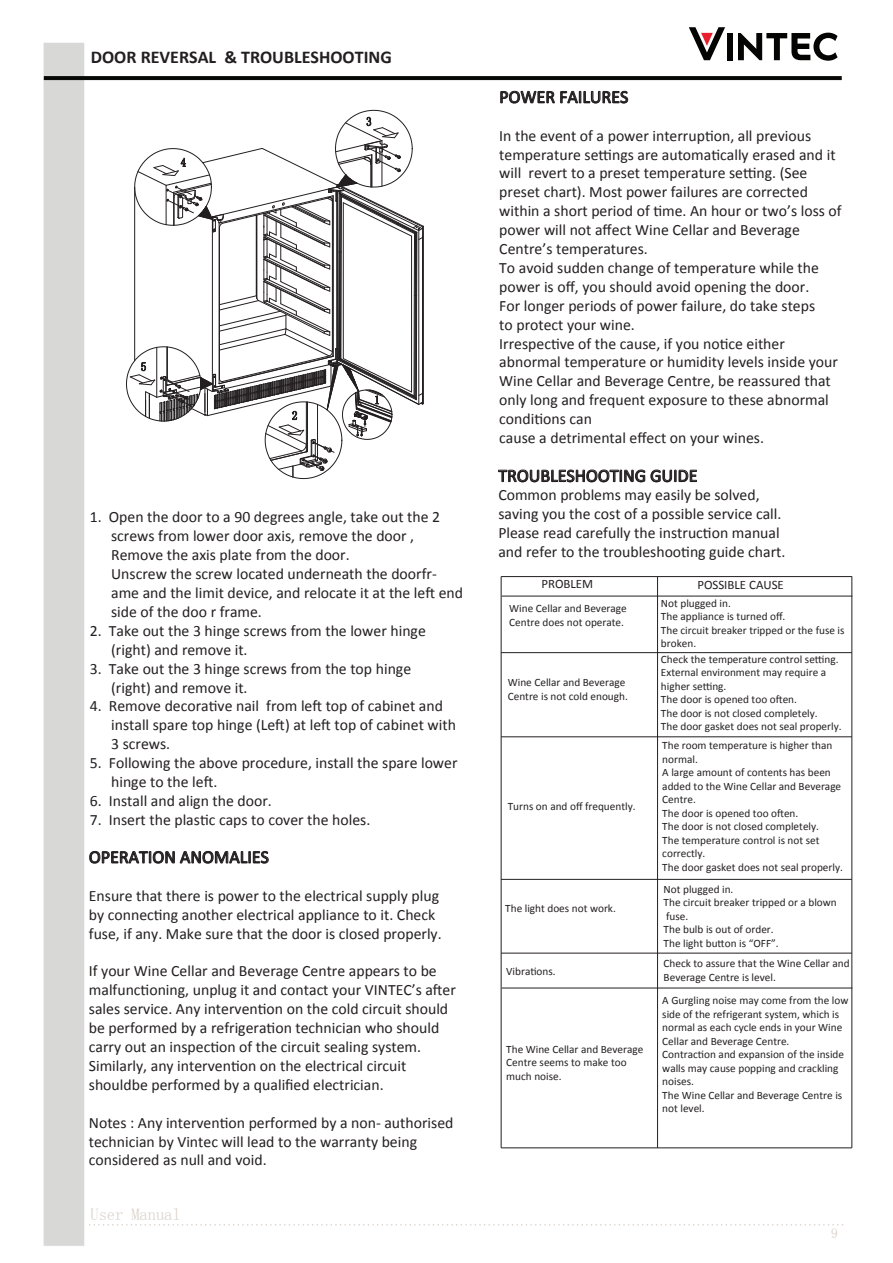
<style>
.page{position:relative;width:893px;height:1263px;background:#fff}
.page>*{position:absolute;margin:0;border:0;box-sizing:border-box;transform-origin:0 0}
.t1{font:18px "Calibri";color:#231f20}
.t2{font:700 18px "Calibri";color:#231f20}
.t3{font:700 16.5px "Adrianna";color:#d8d0c9}
.t4{font:15.75px/18.9px "Calibri";color:#231f20}
.t5{font:700 13.5px "Adrianna";color:#d8d0c9}
.t6{font:12.9px "Calibri";color:#231f20}
.t7{font:11.25px/13.5px "Calibri";color:#231f20}
</style>
<div class="page">
<div style="left:43px;top:42px;width:42px;height:1204px;background:#d8d8d7;border:1px solid #fff"></div>
<svg style="left:44px;top:76px;width:798px;height:4px;fill:#0a0c0a"></svg>
<svg style="left:89px;top:850px;width:180px;height:14px"></svg>
<svg style="left:126px;top:110px;width:298px;height:369px"></svg>
<svg style="left:500px;top:90px;width:128px;height:14px"></svg>
<svg style="left:498px;top:470px;width:147px;height:12px"></svg>
<svg style="left:651px;top:470px;width:46px;height:12px"></svg>
<hr style="left:501px;top:576px;width:351px;height:1px;background:#231f20">
<hr style="left:501px;top:652px;width:351px;height:1px;background:#231f20">
<hr style="left:501px;top:736px;width:351px;height:1px;background:#231f20">
<hr style="left:501px;top:879px;width:351px;height:1px;background:#231f20">
<hr style="left:501px;top:953px;width:351px;height:1px;background:#231f20">
<hr style="left:501px;top:1147px;width:351px;height:1px;background:#231f20">
<hr style="left:657px;top:576px;width:1px;height:572px;background:#231f20">
<hr style="left:502px;top:988px;width:350px;height:1px;background:#231f20">
<hr style="left:502px;top:596px;width:350px;height:1px;background:#231f20">
<hr style="left:501px;top:576px;width:1px;height:572px;background:#231f20">
<hr style="left:851px;top:576px;width:1px;height:572px;background:#231f20">
<div style="left:727px;top:33px;width:6px;height:27px;background:#040503"></div>
<svg style="left:738px;top:33px;width:100px;height:28px"></svg>
<svg style="left:689px;top:27px;width:36px;height:33px"></svg>
<svg style="left:90px;top:1224px;width:753px;height:1px"></svg>
<p class="t2" style="left:91px;top:45px;width:302px">DOOR REVERSAL &amp; TROUBLESHOOTING</p>
<p class="t4" style="left:111px;top:508px;width:353px;text-indent:-21px">1. Open the door to a 90 degrees angle, take out the 2 screws from lower door axis, remove the door , Remove the axis plate from the door.<br>Unscrew the screw located underneath the doorfr&shy;ame and the limit device, and relocate it at the left end side of the doo r frame.</p>
<p class="t4" style="left:111px;top:621px;width:316px;text-indent:-21px">2. Take out the 3 hinge screws from the lower hinge (right) and remove it.</p>
<p class="t4" style="left:111px;top:659px;width:302px;text-indent:-21px">3. Take out the 3 hinge screws from the top hinge (right) and remove it.</p>
<p class="t4" style="left:111px;top:697px;width:346px;text-indent:-21px">4. Remove decorative nail from left top of cabinet and install spare top hinge (Left) at left top of cabinet with<br>3 screws.</p>
<p class="t4" style="left:111px;top:753px;width:348px;text-indent:-21px">5. Following the above procedure, install the spare lower hinge to the left.</p>
<p class="t4" style="left:90px;top:791px;width:184px">6. Install and align the door.</p>
<p class="t4" style="left:90px;top:810px;width:282px">7. Insert the plastic caps to cover the holes.</p>
<p class="t1" style="left:89px;top:846px;width:182px">OPERATION ANOMALIES</p>
<p class="t4" style="left:89px;top:886px;width:354px">Ensure that there is power to the electrical supply plug by connecting another electrical appliance to it. Check fuse, if any. Make sure that the door is closed properly.</p>
<p class="t4" style="left:89px;top:962px;width:369px">If your Wine Cellar and Beverage Centre appears to be malfunctioning, unplug it and contact your VINTEC’s after sales service. Any intervention on the cold circuit should be performed by a refrigeration technician who should carry out an inspection of the circuit sealing system.<br>Similarly, any intervention on the electrical circuit shouldbe performed by a qualified electrician.</p>
<p class="t4" style="left:89px;top:1113px;width:366px">Notes : Any intervention performed by a non- authorised technician by Vintec will lead to the warranty being considered as null and void.</p>
<p class="t3" style="left:91px;top:1205px;width:92px">User Manual</p>
<p class="t1" style="left:499px;top:85px;width:131px">POWER FAILURES</p>
<p class="t4" style="left:499px;top:126px;width:344px">In the event of a power interruption, all previous temperature settings are automatically erased and it will revert to a preset temperature setting. (See preset chart). Most power failures are corrected within a short period of time. An hour or two’s loss of power will not affect Wine Cellar and Beverage Centre’s temperatures.<br>To avoid sudden change of temperature while the power is off, you should avoid opening the door.<br>For longer periods of power failure, do take steps<br>to protect your wine.<br>Irrespective of the cause, if you notice either abnormal temperature or humidity levels inside your Wine Cellar and Beverage Centre, be reassured that only long and frequent exposure to these abnormal conditions can<br>cause a detrimental effect on your wines.</p>
<p class="t1" style="left:498px;top:464px;width:201px">TROUBLESHOOTING GUIDE</p>
<p class="t4" style="left:498px;top:486px;width:289px">Common problems may easily be solved, saving you the cost of a possible service call.<br>Please read carefully the instruction manual and refer to the troubleshooting guide chart.</p>
<p class="t6" style="left:541px;top:576px;width:53px">PROBLEM</p>
<p class="t6" style="left:697px;top:576px;width:88px">POSSIBLE CAUSE</p>
<p class="t7" style="left:509px;top:602px;width:119px">Wine Cellar and Beverage<br>Centre does not operate.</p>
<p class="t7" style="left:661px;top:596px;width:185px">Not plugged in.<br>The appliance is turned off.<br>The circuit breaker tripped or the fuse is broken.</p>
<p class="t7" style="left:661px;top:652px;width:182px">Check the temperature control setting.<br>External environment may require a higher setting.<br>The door is opened too often.<br>The door is not closed completely.<br>The door gasket does not seal properly.</p>
<p class="t7" style="left:662px;top:739px;width:182px">The room temperature is higher than normal.<br>A large amount of contents has been added to the Wine Cellar and Beverage<br>Centre.<br>The door is opened too often.<br>The door is not closed completely.<br>The temperature control is not set correctly.<br>The door gasket does not seal properly.</p>
<p class="t7" style="left:664px;top:882px;width:175px">Not plugged in.<br>The circuit breaker tripped or a blown fuse.<br>The bulb is out of order.<br>The light button is “OFF”.</p>
<p class="t7" style="left:664px;top:956px;width:187px">Check to assure that the Wine Cellar and<br>Beverage Centre is level.</p>
<p class="t7" style="left:662px;top:993px;width:188px">A Gurgling noise may come from the low side of the refrigerant system, which is normal as each cycle ends in your Wine<br>Cellar and Beverage Centre.<br>Contraction and expansion of the inside walls may cause popping and crackling noises.<br>The Wine Cellar and Beverage Centre is not level.</p>
<p class="t7" style="left:508px;top:676px;width:122px">Wine Cellar and Beverage<br>Centre is not cold enough.</p>
<p class="t7" style="left:508px;top:800px;width:129px">Turns on and off frequently.</p>
<p class="t7" style="left:505px;top:902px;width:112px">The light does not work.</p>
<p class="t7" style="left:506px;top:964px;width:51px">Vibrations.</p>
<p class="t7" style="left:506px;top:1042px;width:139px">The Wine Cellar and Beverage<br>Centre seems to make too much noise.</p>
<p class="t5" style="left:831px;top:1227px;width:8px">9</p>
</div>
